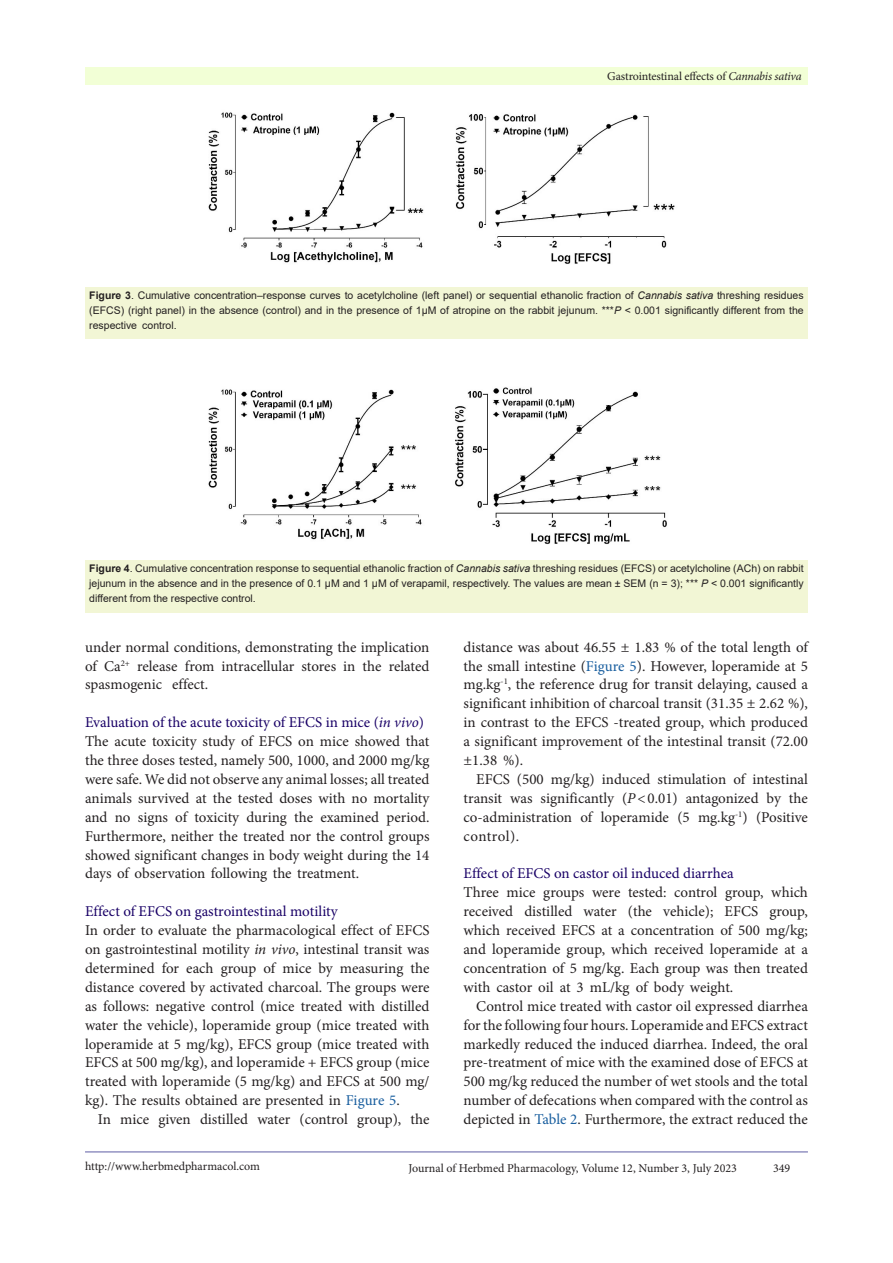
<style>
.page{position:relative;width:893px;height:1263px;background:#fff}
.page>*{position:absolute;margin:0;border:0;box-sizing:border-box;transform-origin:0 0}
.Body_Text{font:15px/18.9px "Minion Pro";color:#231f20;text-align:justify}
.Body_Text-2{font:15px "Minion Pro";color:#190066}
.t1{font:12px "Minion Pro";letter-spacing:-.005em;color:#231f20}
.t2{font:10.5px/15px "Arial";color:#231f20;text-align:justify}
.s1{font-style:italic}
.s2{font-weight:700}
.s3{color:#175d9e}
</style>
<div class="page">
<hr style="left:85px;top:1152px;width:723px;height:1px;background:#5e5ca5">
<div style="left:85px;top:68px;width:723px;height:17px;background:#f2ffd6"></div>
<img style="left:208px;top:112px;width:467px;height:152px">
<img style="left:208px;top:387px;width:459px;height:157px">
<div style="left:85px;top:287px;width:723px;height:51px;background:#f2f6d5"></div>
<div style="left:85px;top:560px;width:723px;height:53px;background:#f2f6d5"></div>
<p class="t1" style="left:607px;top:68px;width:196px">Gastrointestinal effects of <span class="s1">Cannabis sativa</span></p>
<p class="t2" style="left:89px;top:288px;width:716px"><span class="s2">Figure 3</span>. Cumulative concentration–response curves to acetylcholine (left panel) or sequential ethanolic fraction of <span class="s1">Cannabis sativa</span> threshing residues (EFCS) (right panel) in the absence (control) and in the presence of 1µM of atropine on the rabbit jejunum. ***<span class="s1">P</span> &lt; 0.001 significantly different from the respective control.</p>
<p class="t2" style="left:89px;top:561px;width:716px"><span class="s2">Figure 4</span>. Cumulative concentration response to sequential ethanolic fraction of <span class="s1">Cannabis sativa</span> threshing residues (EFCS) or acetylcholine (ACh) on rabbit jejunum in the absence and in the presence of 0.1 µM and 1 µM of verapamil, respectively. The values are mean ± SEM (n = 3); *** <span class="s1">P</span> &lt; 0.001 significantly different from the respective control.</p>
<p class="Body_Text" style="left:85px;top:637px;width:346px">under normal conditions, demonstrating the implication of Ca<sup>2+</sup> release from intracellular stores in the related spasmogenic effect.</p>
<p class="Body_Text-2" style="left:85px;top:712px;width:340px">Evaluation of the acute toxicity of EFCS in mice (<span class="s1">in vivo</span>)</p>
<p class="Body_Text" style="left:85px;top:732px;width:346px">The acute toxicity study of EFCS on mice showed that the three doses tested, namely 500, 1000, and 2000 mg/kg were safe. We did not observe any animal losses; all treated animals survived at the tested doses with no mortality and no signs of toxicity during the examined period.<br>Furthermore, neither the treated nor the control groups showed significant changes in body weight during the 14 days of observation following the treatment.</p>
<p class="Body_Text-2" style="left:85px;top:901px;width:254px">Effect of EFCS on gastrointestinal motility</p>
<p class="Body_Text" style="left:85px;top:921px;width:346px">In order to evaluate the pharmacological effect of EFCS on gastrointestinal motility <span class="s1">in vivo</span>, intestinal transit was determined for each group of mice by measuring the distance covered by activated charcoal. The groups were as follows: negative control (mice treated with distilled water the vehicle), loperamide group (mice treated with loperamide at 5 mg/kg), EFCS group (mice treated with EFCS at 500 mg/kg), and loperamide + EFCS group (mice treated with loperamide (5 mg/kg) and EFCS at 500 mg/ kg). The results obtained are presented in <span class="s3">Figure 5</span>.</p>
<p class="Body_Text" style="left:98px;top:1110px;width:333px">In mice given distilled water (control group), the</p>
<p class="Body_Text" style="left:463px;top:637px;width:346px">distance was about 46.55 ± 1.83 % of the total length of the small intestine (<span class="s3">Figure 5</span>). However, loperamide at 5 mg.kg<sup>-1</sup>, the reference drug for transit delaying, caused a significant inhibition of charcoal transit (31.35 ± 2.62 %), in contrast to the EFCS -treated group, which produced a significant improvement of the intestinal transit (72.00 ±1.38 %).</p>
<p class="Body_Text" style="left:463px;top:770px;width:346px;text-indent:13px">EFCS (500 mg/kg) induced stimulation of intestinal transit was significantly (<span class="s1">P</span>&lt;0.01) antagonized by the co-administration of loperamide (5 mg.kg<sup>-1</sup>) (Positive control).</p>
<p class="Body_Text-2" style="left:463px;top:864px;width:272px">Effect of EFCS on castor oil induced diarrhea</p>
<p class="Body_Text" style="left:463px;top:883px;width:346px">Three mice groups were tested: control group, which received distilled water (the vehicle); EFCS group, which received EFCS at a concentration of 500 mg/kg; and loperamide group, which received loperamide at a concentration of 5 mg/kg. Each group was then treated with castor oil at 3 mL/kg of body weight.</p>
<p class="Body_Text" style="left:463px;top:996px;width:346px;text-indent:13px">Control mice treated with castor oil expressed diarrhea for the following four hours. Loperamide and EFCS extract markedly reduced the induced diarrhea. Indeed, the oral pre-treatment of mice with the examined dose of EFCS at 500 mg/kg reduced the number of wet stools and the total number of defecations when compared with the control as depicted in <span class="s3">Table 2</span>. Furthermore, the extract reduced the</p>
<p class="t1" style="left:85px;top:1158px;width:177px">http://www.herbmedpharmacol.com</p>
<p class="t1" style="left:408px;top:1160px;width:330px">Journal of Herbmed Pharmacology, Volume 12, Number 3, July 2023</p>
<p class="t1" style="left:773px;top:1160px;width:19px">349</p>
</div>
